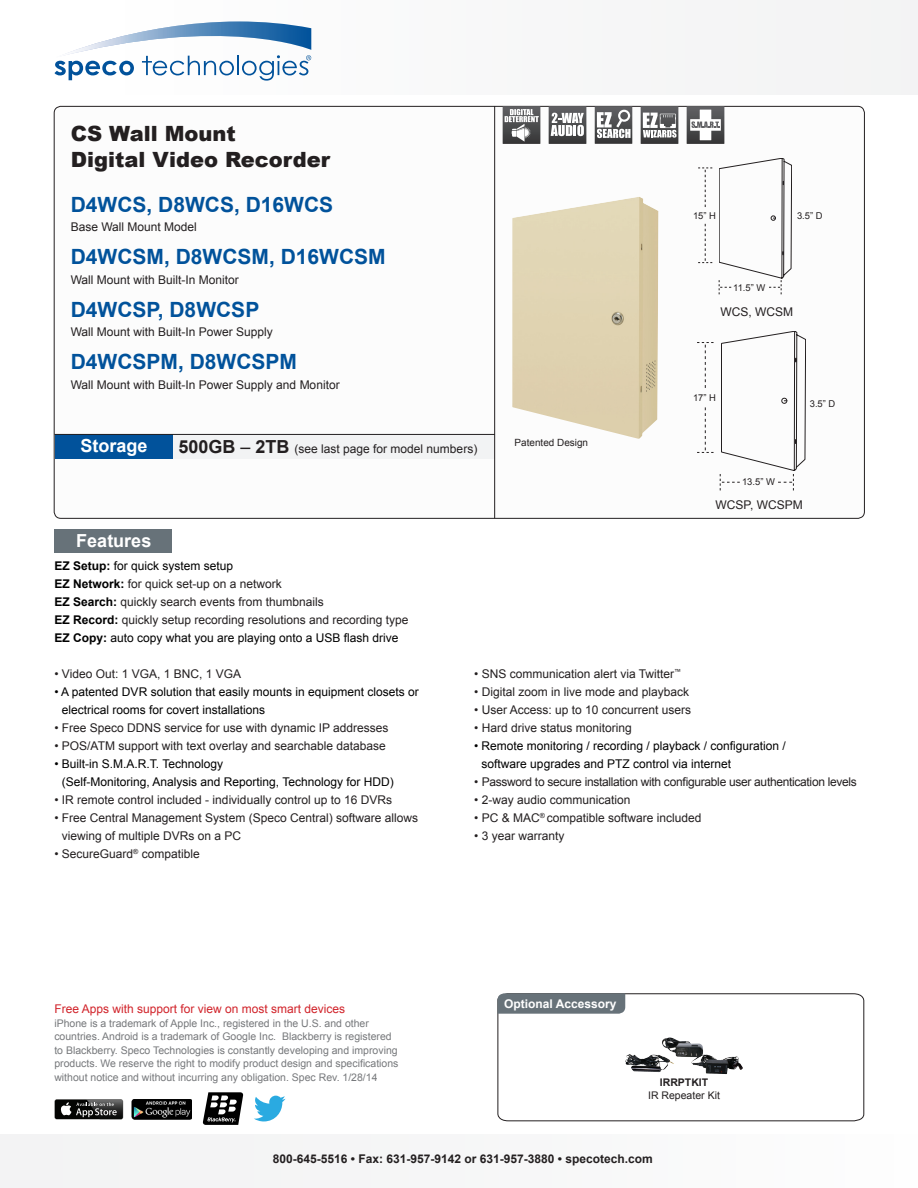
<style>
.page{position:relative;width:918px;height:1188px;background:#fff}
.page>*{position:absolute;margin:0;border:0;box-sizing:border-box;transform-origin:0 0}
.model_number{font:700 21px "Arial";color:#01529b}
.PRODUCT_TITLE{font:900 21px "Arial";color:#231f20}
.t1{font:700 18px "Arial";color:#fff}
.DESCRIPTIONS{font:12px "Arial";color:#231f20}
.DESCRIPTIONS-2{font:12px/18px "Arial";color:#000}
.model_number-2{font:12px "Arial";color:#231f20}
.features_body{font:12px "Arial";color:#000}
.DESCRIPTIONS-3{font:12px "Arial";letter-spacing:-.025em;color:#231f20}
.ADDRESS{font:700 12px "Arial";color:#231f20}
.DESCRIPTIONS-4{font:12px "Arial";color:#d1232a}
.t2{font:700 12px "Arial";color:#fff}
.t3{font:10.5px/13.5px "Arial";color:#76787b}
.DESCRIPTIONS-5{font:10.5px "Arial";color:#231f20}
.DESCRIPTIONS-6{font:700 10.5px "Arial";color:#231f20}
.t4{font:9.9px "Arial";color:#231f20}
.DESCRIPTIONS-7{font:9.45px "Arial";color:#231f20}
.s1{font-weight:700;font-size:18px}
.s2{font-size:18px}
.s3{font-weight:700}
.s4{font-weight:700;color:#000}
</style>
<div class="page">
<svg style="left:498px;top:993px;width:366px;height:128px"></svg>
<svg style="left:498px;top:993px;width:127px;height:21px;background:#6a747b"></svg>
<div style="left:0;top:0;width:918px;height:94px;background:#f7f7f8"></div>
<svg style="left:54px;top:21px;width:257px;height:60px"></svg>
<svg style="left:503px;top:106px;width:37px;height:38px"></svg>
<svg style="left:549px;top:106px;width:37px;height:38px"></svg>
<svg style="left:595px;top:106px;width:37px;height:38px"></svg>
<svg style="left:641px;top:106px;width:37px;height:38px"></svg>
<svg style="left:687px;top:106px;width:37px;height:38px"></svg>
<div style="left:55px;top:434px;width:118px;height:24px;background:#01529b"></div>
<div style="left:173px;top:434px;width:321px;height:24px;background:#f2f3f4"></div>
<hr style="left:55px;top:434px;width:440px;height:1px;background:#231f20">
<hr style="left:494px;top:106px;width:1px;height:412px;background:#231f20">
<img style="left:512px;top:197px;width:147px;height:242px">
<svg style="left:698px;top:224px;width:14px;height:39px"></svg>
<svg style="left:698px;top:168px;width:14px;height:39px"></svg>
<svg style="left:719px;top:158px;width:73px;height:136px"></svg>
<svg style="left:697px;top:407px;width:17px;height:46px"></svg>
<svg style="left:697px;top:342px;width:17px;height:46px"></svg>
<svg style="left:720px;top:331px;width:86px;height:159px"></svg>
<div style="left:0;top:1134px;width:918px;height:54px;background:#f6f6f7"></div>
<div style="left:54px;top:1099px;width:69px;height:20px;background:#2a2a29;border-radius:2px"></div>
<div style="left:55px;top:1100px;width:68px;height:19px;background:#040503;border-radius:2px"></div>
<svg style="left:60px;top:1099px;width:63px;height:19px"></svg>
<img style="left:132px;top:1099px;width:60px;height:21px">
<div style="left:54px;top:529px;width:118px;height:23px;background:#677279"></div>
<img style="left:662px;top:1037px;width:65px;height:37px">
<svg style="left:203px;top:1092px;width:40px;height:33px"></svg>
<svg style="left:254px;top:1096px;width:31px;height:25px"></svg>
<p class="PRODUCT_TITLE" style="left:71px;top:119px;width:167px">CS Wall Mount</p>
<p class="PRODUCT_TITLE" style="left:71px;top:144px;width:261px">Digital Video Recorder</p>
<p class="model_number" style="left:71px;top:191px;width:264px">D4WCS, D8WCS, D16WCS</p>
<p class="model_number-2" style="left:71px;top:219px;width:128px">Base Wall Mount Model</p>
<p class="model_number" style="left:71px;top:243px;width:316px">D4WCSM, D8WCSM, D16WCSM</p>
<p class="model_number-2" style="left:71px;top:272px;width:170px">Wall Mount with Built-In Monitor</p>
<p class="model_number" style="left:71px;top:296px;width:190px">D4WCSP, D8WCSP</p>
<p class="model_number-2" style="left:71px;top:324px;width:204px">Wall Mount with Built-In Power Supply</p>
<p class="model_number" style="left:71px;top:348px;width:228px">D4WCSPM, D8WCSPM</p>
<p class="model_number-2" style="left:71px;top:377px;width:270px">Wall Mount with Built-In Power Supply and Monitor</p>
<p class="t1" style="left:80px;top:434px;width:69px">Storage</p>
<p class="DESCRIPTIONS" style="left:179px;top:441px;width:300px"><span class="s1">500GB</span> <span class="s2">‒</span> <span class="s1">2TB</span> (see last page for model numbers)</p>
<p class="t1" style="left:76px;top:529px;width:77px">Features</p>
<p class="t4" style="left:515px;top:436px;width:75px">Patented Design</p>
<p class="DESCRIPTIONS-7" style="left:693px;top:209px;width:24px">15” H</p>
<p class="DESCRIPTIONS-7" style="left:797px;top:209px;width:27px">3.5” D</p>
<p class="DESCRIPTIONS-7" style="left:733px;top:281px;width:34px">11.5” W</p>
<p class="model_number-2" style="left:720px;top:304px;width:74px">WCS, WCSM</p>
<p class="DESCRIPTIONS-7" style="left:693px;top:392px;width:24px">17” H</p>
<p class="DESCRIPTIONS-7" style="left:810px;top:397px;width:27px">3.5” D</p>
<p class="DESCRIPTIONS-7" style="left:742px;top:475px;width:34px">13.5” W</p>
<p class="model_number-2" style="left:716px;top:497px;width:89px">WCSP, WCSPM</p>
<p class="DESCRIPTIONS-2" style="left:54px;top:557px;width:180px"><span class="s3">EZ Setup:</span> for quick system setup</p>
<p class="DESCRIPTIONS" style="left:54px;top:576px;width:229px"><span class="s4">EZ Network:</span> for quick set-up on a network</p>
<p class="DESCRIPTIONS" style="left:54px;top:594px;width:271px"><span class="s4">EZ Search:</span> quickly search events from thumbnails</p>
<p class="DESCRIPTIONS" style="left:54px;top:612px;width:356px"><span class="s4">EZ Record:</span> quickly setup recording resolutions and recording type</p>
<p class="DESCRIPTIONS-2" style="left:54px;top:629px;width:346px"><span class="s3">EZ Copy:</span> auto copy what you are playing onto a USB flash drive</p>
<p class="DESCRIPTIONS" style="left:54px;top:666px;width:188px">• Video Out: 1 VGA, 1 BNC, 1 VGA</p>
<p class="DESCRIPTIONS-2" style="left:62px;top:683px;width:358px;text-indent:-8px">• A patented DVR solution that easily mounts in equipment closets or electrical rooms for covert installations</p>
<p class="DESCRIPTIONS" style="left:54px;top:720px;width:336px">• Free Speco DDNS service for use with dynamic IP addresses</p>
<p class="DESCRIPTIONS" style="left:54px;top:738px;width:333px">• POS/ATM support with text overlay and searchable database</p>
<p class="features_body" style="left:54px;top:756px;width:170px">• Built-in S.M.A.R.T. Technology</p>
<p class="features_body" style="left:62px;top:774px;width:333px">(Self-Monitoring, Analysis and Reporting, Technology for HDD)</p>
<p class="DESCRIPTIONS" style="left:54px;top:792px;width:339px">• IR remote control included - individually control up to 16 DVRs</p>
<p class="DESCRIPTIONS" style="left:54px;top:810px;width:365px">• Free Central Management System (Speco Central) software allows</p>
<p class="DESCRIPTIONS" style="left:62px;top:828px;width:181px">viewing of multiple DVRs on a PC</p>
<p class="DESCRIPTIONS" style="left:54px;top:846px;width:147px">• SecureGuard<sup>®</sup> compatible</p>
<p class="DESCRIPTIONS-4" style="left:54px;top:1001px;width:292px">Free Apps with support for view on most smart devices</p>
<p class="t3" style="left:54px;top:1016px;width:316px">iPhone is a trademark of Apple Inc., registered in the U.S. and other</p>
<p class="t3" style="left:54px;top:1030px;width:346px">countries. Android is a trademark of Google Inc. Blackberry is registered to Blackberry. Speco Technologies is constantly developing and improving products. We reserve the right to modify product design and specifications without notice and without incurring any obligation. Spec Rev. 1/28/14</p>
<p class="DESCRIPTIONS" style="left:474px;top:666px;width:209px">• SNS communication alert via Twitter<sup>™</sup></p>
<p class="DESCRIPTIONS" style="left:474px;top:684px;width:216px">• Digital zoom in live mode and playback</p>
<p class="DESCRIPTIONS" style="left:474px;top:702px;width:218px">• User Access: up to 10 concurrent users</p>
<p class="DESCRIPTIONS" style="left:474px;top:720px;width:159px">• Hard drive status monitoring</p>
<p class="features_body" style="left:474px;top:738px;width:313px">• Remote monitoring / recording / playback / configuration /</p>
<p class="DESCRIPTIONS-2" style="left:482px;top:755px;width:251px">software upgrades and PTZ control via internet</p>
<p class="DESCRIPTIONS-3" style="left:474px;top:774px;width:384px">• Password to secure installation with configurable user authentication levels</p>
<p class="DESCRIPTIONS" style="left:474px;top:792px;width:158px">• 2-way audio communication</p>
<p class="DESCRIPTIONS" style="left:474px;top:810px;width:229px">• PC &amp; MAC<sup>®</sup> compatible software included</p>
<p class="DESCRIPTIONS" style="left:474px;top:828px;width:92px">• 3 year warranty</p>
<p class="t2" style="left:504px;top:996px;width:114px">Optional Accessory</p>
<p class="DESCRIPTIONS-6" style="left:660px;top:1075px;width:50px">IRRPTKIT</p>
<p class="DESCRIPTIONS-5" style="left:648px;top:1089px;width:73px">IR Repeater Kit</p>
<p class="ADDRESS" style="left:273px;top:1150px;width:381px">800-645-5516 • Fax: 631-957-9142 or 631-957-3880 • specotech.com</p>
</div>
